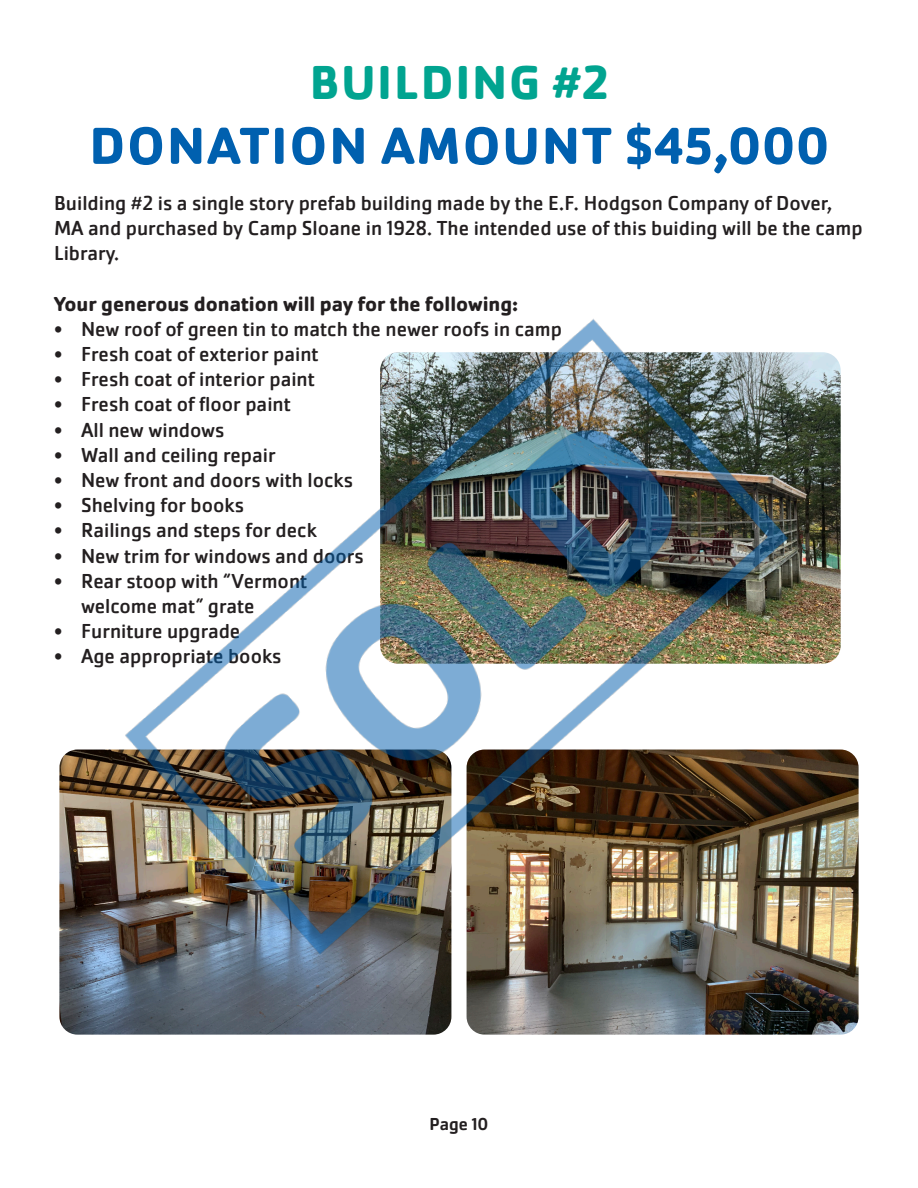
<style>
.page{position:relative;width:918px;height:1188px;background:#fff}
.page>*{position:absolute;margin:0;border:0;box-sizing:border-box;transform-origin:0 0}
.t1{font:700 54px "Cachet Pro";letter-spacing:.035em;color:#0060af}
.t2{font:700 49.5px "Cachet Pro";letter-spacing:.035em;color:#01a490}
.t3{font:21px/25.2px "Cachet Pro";color:#231f20}
.t4{font:700 21px "Cachet Pro";color:#231f20}
.t5{font:500 18px "Cachet Pro";color:#231f20}
</style>
<div class="page">
<img style="left:59px;top:750px;width:17px;height:285px">
<img style="left:845px;top:750px;width:14px;height:284px">
<img style="left:76px;top:319px;width:769px;height:716px">
<p class="t2" style="left:310px;top:52px;width:300px">BUILDING #2</p>
<p class="t1" style="left:89px;top:112px;width:742px">DONATION AMOUNT $45,000</p>
<p class="t3" style="left:54px;top:190px;width:810px">Building #2 is a single story prefab building made by the E.F. Hodgson Company of Dover,<br>MA and purchased by Camp Sloane in 1928. The intended use of this buiding will be the camp<br>Library.</p>
<p class="t4" style="left:54px;top:291px;width:466px">Your generous donation will pay for the following:</p>
<p class="t3" style="left:54px;top:316px;width:510px">• New roof of green tin to match the newer roofs in camp</p>
<p class="t3" style="left:54px;top:342px;width:266px">• Fresh coat of exterior paint</p>
<p class="t3" style="left:54px;top:367px;width:262px">• Fresh coat of interior paint</p>
<p class="t3" style="left:54px;top:392px;width:238px">• Fresh coat of floor paint</p>
<p class="t3" style="left:54px;top:417px;width:172px">• All new windows</p>
<p class="t3" style="left:54px;top:442px;width:223px">• Wall and ceiling repair</p>
<p class="t3" style="left:54px;top:468px;width:301px">• New front and doors with locks</p>
<p class="t3" style="left:54px;top:493px;width:192px">• Shelving for books</p>
<p class="t3" style="left:54px;top:518px;width:264px">• Railings and steps for deck</p>
<p class="t3" style="left:54px;top:543px;width:311px">• New trim for windows and doors</p>
<p class="t3" style="left:81px;top:568px;width:228px;text-indent:-27px">• Rear stoop with “Vermont welcome mat” grate</p>
<p class="t3" style="left:54px;top:619px;width:188px">• Furniture upgrade</p>
<p class="t3" style="left:54px;top:644px;width:229px">• Age appropriate books</p>
<p class="t5" style="left:429px;top:1114px;width:61px">Page 10</p>
</div>
